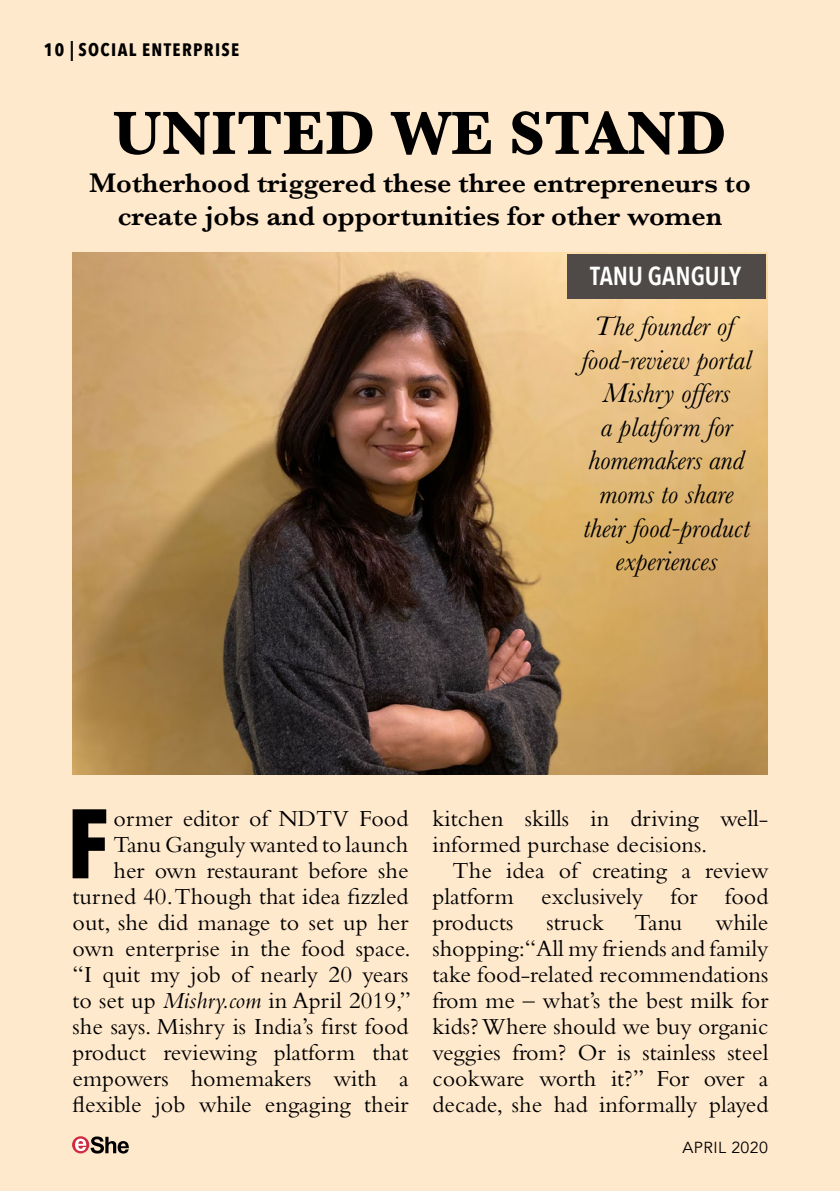
<style>
.page{position:relative;width:840px;height:1191px;background:#fff}
.page>*{position:absolute;margin:0;border:0;box-sizing:border-box;transform-origin:0 0}
.body{font:700 97.4px "Avenir Next Condensed";color:#000}
.headline{font:700 63.2px "Baskerville";color:#000}
.intro{font:italic 28px/33.6px "Baskerville";color:#000;text-align:center}
.intro-2{font:600 28px/33.6px "Baskerville";color:#000;text-align:center}
.blurb_caps{font:600 26px "Avenir Next Condensed";color:#fff}
.body-2{font:24px/26px "Bembo Std";color:#000;text-align:justify}
.blurb_caps-2{font:600 20px "Avenir Next Condensed";color:#000}
.slug{font:700 18px "Avenir Next Condensed";letter-spacing:.075em;color:#000}
.t1{font:16px "Avenir";letter-spacing:.025em;color:#000}
.s1{font-style:italic}
</style>
<div class="page">
<div style="left:0;top:0;width:839px;height:1191px;background:#ffe9cd"></div>
<svg style="left:72px;top:1136px;width:17px;height:17px"></svg>
<svg style="left:75px;top:1136px;width:54px;height:17px"></svg>
<img style="left:72px;top:253px;width:695px;height:521px">
<div style="left:567px;top:254px;width:198px;height:44px;background:#4f4a47"></div>
<p class="slug" style="left:44px;top:39px;width:22px">10</p>
<p class="blurb_caps-2" style="left:70px;top:32px;width:6px">|</p>
<p class="slug" style="left:79px;top:39px;width:162px">SOCIAL ENTERPRISE</p>
<p class="headline" style="left:113px;top:89px;width:615px">UNITED WE STAND</p>
<p class="intro-2" style="left:89px;top:165px;width:663px">Motherhood triggered these three entrepreneurs to create jobs and opportunities for other women</p>
<p class="blurb_caps" style="left:590px;top:253px;width:152px">TANU GANGULY</p>
<p class="intro" style="left:581px;top:309px;width:172px">The founder of food-review portal<br>Mishry offers<br>a platform for homemakers and moms to share their food-product experiences</p>
<p class="body" style="left:66px;top:784px;width:44px">F</p>
<p class="body-2" style="left:73px;top:805px;width:339px;text-align:right">ormer editor of NDTV Food<br>Tanu Ganguly wanted to launch<br>her own restaurant before she turned 40. Though that idea fizzled out, she did manage to set up her own enterprise in the food space. “I quit my job of nearly 20 years to set up <span class="s1">Mishry.com</span> in April 2019,” she says. Mishry is India’s first food product reviewing platform that empowers homemakers with a flexible job while engaging their</p>
<p class="body-2" style="left:432px;top:805px;width:337px">kitchen skills in driving well&shy;informed purchase decisions.</p>
<p class="body-2" style="left:432px;top:857px;width:337px;text-indent:20px">The idea of creating a review platform exclusively for food products</p>
<p class="body-2" style="left:432px;top:909px;width:337px;text-indent:283px">while shopping:“All my friends and family take food-related recommendations from me – what’s the best milk for kids? Where should we buy organic veggies from? Or is stainless steel cookware worth it?” For over a decade, she had informally played</p>
<p class="body-2" style="left:546px;top:909px;width:59px">struck</p>
<p class="body-2" style="left:634px;top:909px;width:49px">Tanu</p>
<p class="t1" style="left:682px;top:1138px;width:87px">APRIL 2020</p>
</div>
